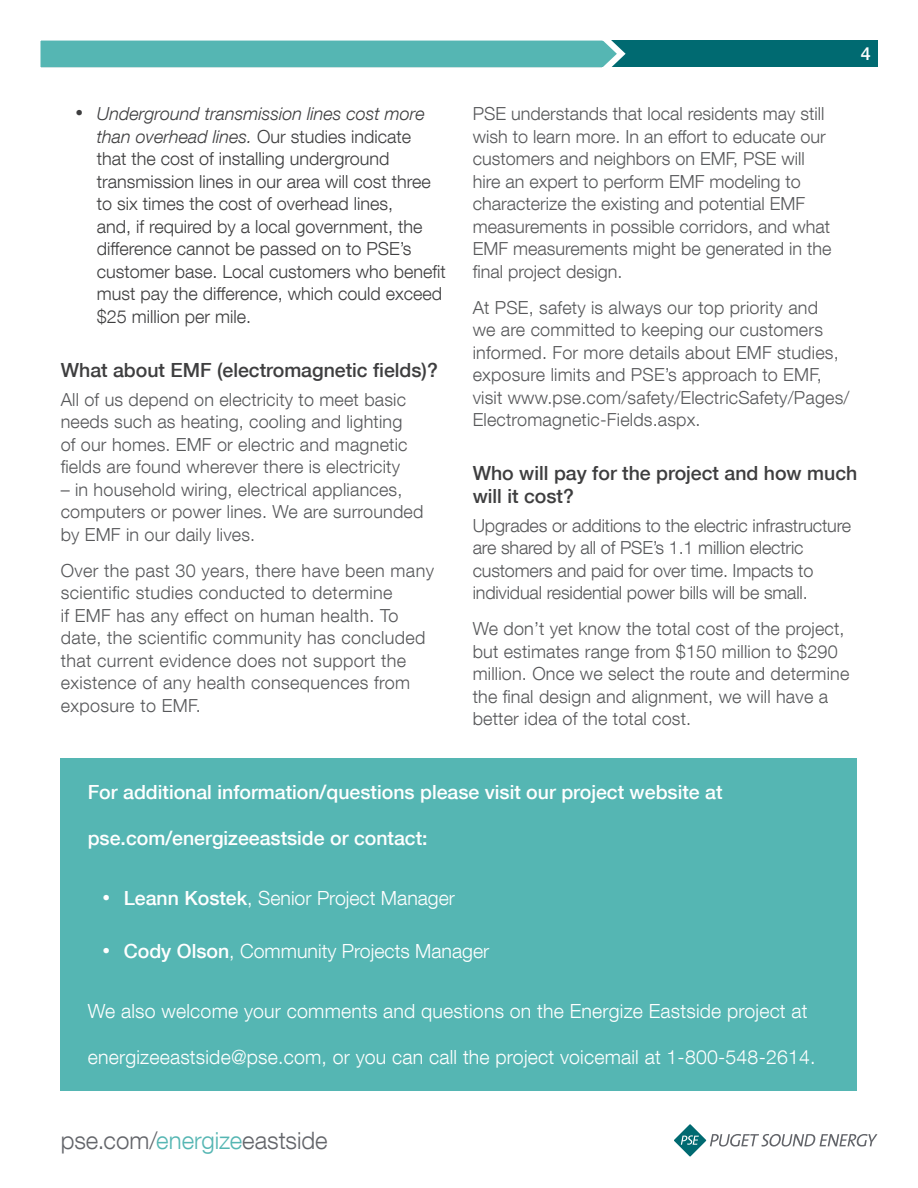
<style>
.page{position:relative;width:918px;height:1188px;background:#fff}
.page>*{position:absolute;margin:0;border:0;box-sizing:border-box;transform-origin:0 0}
.t1{font:300 24px "Helvetica Neue LT Com";color:#63656a}
.Body_Copy{font:300 19.5px "Helvetica Neue LT Com";letter-spacing:.01em;color:#fff}
.Body_Copy-2{font:500 19.5px "Helvetica Neue LT Com";color:#fff}
.Paragraph_headline{font:500 19.5px/22.5px "Helvetica Neue LT Com";color:#3e3e3f}
.Body_Copy-3{font:300 18px/22.5px "Helvetica Neue LT Com";letter-spacing:.01em;color:#57585a}
.t2{font:300 18px/22.5px "Helvetica Neue LT Com";color:#3e3e3f}
.Body_Copy-4{font:300 18px/22.5px "Helvetica Neue LT Com";letter-spacing:-.01em;color:#57585a}
.Body_Copy-5{font:500 18px "Helvetica Neue LT Com";color:#fff}
.s1{font-family:"Akzidenz Grotesk BE";font-weight:400;font-size:21px}
.s2{font-style:italic}
.s3{font-weight:500}
.s4{color:#55b6b3}
</style>
<div class="page">
<svg style="left:710px;top:1134px;width:167px;height:13px"></svg>
<svg style="left:674px;top:1124px;width:32px;height:33px"></svg>
<svg style="left:681px;top:1135px;width:18px;height:10px"></svg>
<div style="left:603px;top:41px;width:275px;height:26px;background:#006a71"></div>
<svg style="left:40px;top:40px;width:590px;height:28px;background:#5db8b6"></svg>
<div style="left:61px;top:758px;width:796px;height:333px;background:#55b6b3"></div>
<p class="t2" style="left:97px;top:102px;width:350px;text-indent:-21px"><span class="s1">•</span> <span class="s2">Underground transmission lines cost more than overhead lines.</span> Our studies indicate<br>that the cost of installing underground transmission lines in our area will cost three to six times the cost of overhead lines,<br>and, if required by a local government, the difference cannot be passed on to PSE’s customer base. Local customers who benefit must pay the difference, which could exceed $25 million per mile.</p>
<p class="Paragraph_headline" style="left:61px;top:358px;width:379px">What about EMF (electromagnetic fields)?</p>
<p class="Body_Copy-3" style="left:61px;top:388px;width:348px">All of us depend on electricity to meet basic needs such as heating, cooling and lighting of our homes. EMF or electric and magnetic fields are found wherever there is electricity</p>
<p class="Body_Copy-3" style="left:61px;top:478px;width:364px">– in household wiring, electrical appliances, computers or power lines. We are surrounded by EMF in our daily lives.</p>
<p class="Body_Copy-3" style="left:61px;top:559px;width:375px">Over the past 30 years, there have been many scientific studies conducted to determine<br>if EMF has any effect on human health. To date, the scientific community has concluded that current evidence does not support the existence of any health consequences from exposure to EMF.</p>
<p class="Body_Copy-5" style="left:861px;top:43px;width:12px">4</p>
<p class="Body_Copy-3" style="left:473px;top:102px;width:360px">PSE understands that local residents may still wish to learn more. In an effort to educate our customers and neighbors on EMF, PSE will hire an expert to perform EMF modeling to characterize the existing and potential EMF measurements in possible corridors, and what EMF measurements might be generated in the final project design.</p>
<p class="Body_Copy-3" style="left:473px;top:296px;width:378px">At PSE, safety is always our top priority and<br>we are committed to keeping our customers informed. For more details about EMF studies, exposure limits and PSE’s approach to EMF, visit www.pse.com/safety/ElectricSafety/Pages/ Electromagnetic-Fields.aspx.</p>
<p class="Paragraph_headline" style="left:473px;top:462px;width:386px">Who will pay for the project and how much will it cost?</p>
<p class="Body_Copy-4" style="left:473px;top:514px;width:380px">Upgrades or additions to the electric infrastructure are shared by all of PSE’s 1.1 million electric customers and paid for over time. Impacts to individual residential power bills will be small.</p>
<p class="Body_Copy-3" style="left:473px;top:617px;width:378px">We don’t yet know the total cost of the project, but estimates range from $150 million to $290 million. Once we select the route and determine the final design and alignment, we will have a better idea of the total cost.</p>
<p class="Body_Copy-2" style="left:88px;top:780px;width:636px">For additional information/questions please visit our project website at</p>
<p class="Body_Copy-2" style="left:88px;top:827px;width:341px">pse.com/energizeeastside or contact:</p>
<p class="Body_Copy" style="left:103px;top:886px;width:354px"><span class="s1">•</span> <span class="s3">Leann Kostek</span>, Senior Project Manager</p>
<p class="Body_Copy" style="left:103px;top:939px;width:388px"><span class="s1">•</span> <span class="s3">Cody Olson</span>, Community Projects Manager</p>
<p class="Body_Copy" style="left:88px;top:999px;width:721px">We also welcome your comments and questions on the Energize Eastside project at</p>
<p class="Body_Copy" style="left:88px;top:1045px;width:729px">energizeeastside@pse.com, or you can call the project voicemail at 1-800-548-2614.</p>
<p class="t1" style="left:61px;top:1126px;width:268px">pse.com/<span class="s4">energize</span>eastside</p>
</div>
